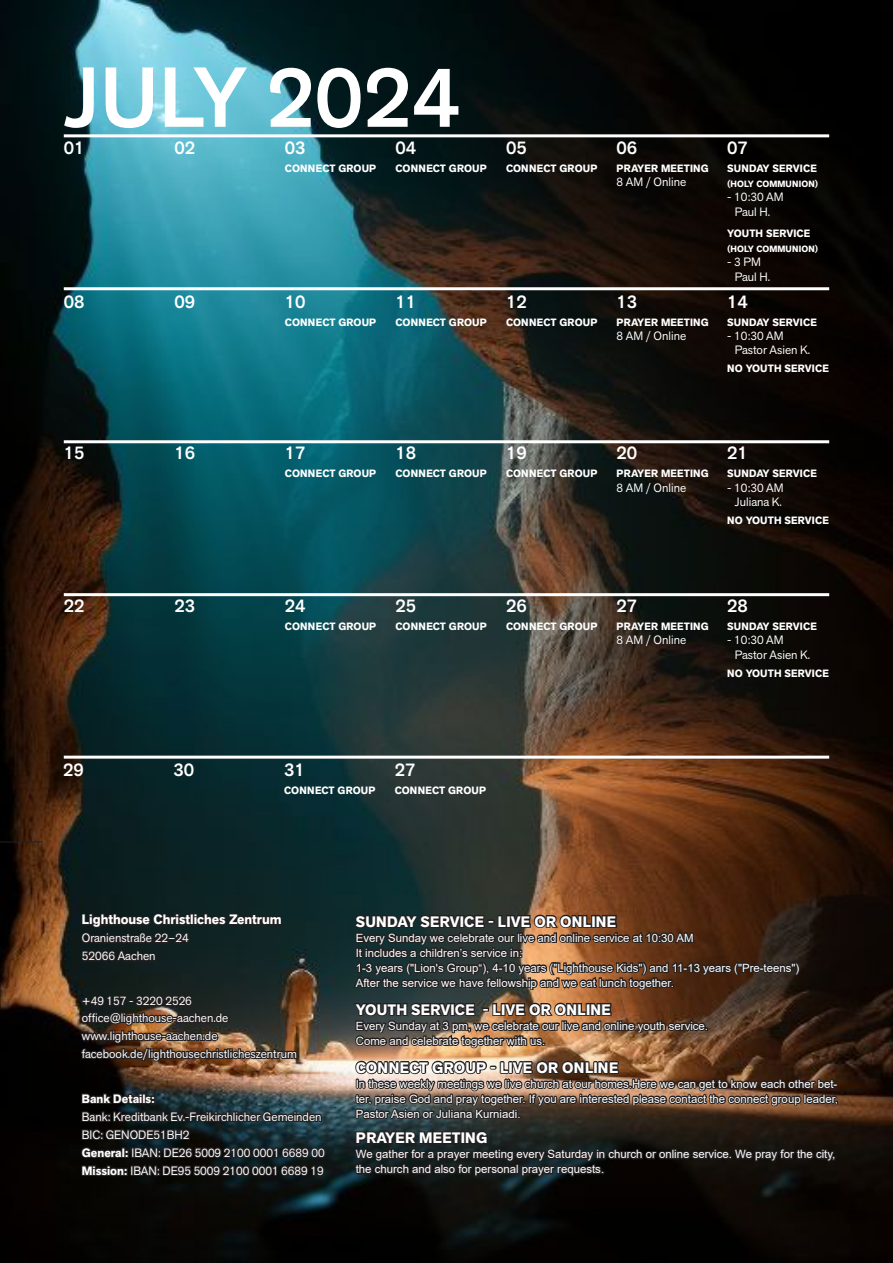
<style>
.page{position:relative;width:893px;height:1263px;background:#fff}
.page>*{position:absolute;margin:0;border:0;box-sizing:border-box;transform-origin:0 0}
.kalender_nebeninfo{font:500 84px "Akzid Grtsk Next";color:#fff}
.kalender_tag{font:500 18px "Akzid Grtsk Next";color:#fff}
.kalender_titel{font:500 18px "Akzid Grtsk Next";color:#fff}
.kalender_nebeninfo-2{font:500 18px "Akzid Grtsk Next";color:#fff}
.titel{font:700 15px "Akzid Grtsk Next";letter-spacing:.01em;color:#fff}
.text{font:700 15px "Akzid Grtsk Next";letter-spacing:.01em;color:#fff}
.titel-2{font:700 13.5px "Akzid Grtsk Next";color:#fff}
.text-2{font:12px "Akzid Grtsk Next";color:#fff}
.kalender_tag-2{font:12px "Akzid Grtsk Next";color:#fff}
.kalender_nebeninfo-3{font:12px "Akzid Grtsk Next";color:#fff}
.titel-3{font:12px "Akzid Grtsk Next";color:#fff}
.text-3{font:700 12px "Akzid Grtsk Next";color:#fff}
.text-4{font:11.4px/15px "Arial";color:#fff}
.kalender_titel-2{font:700 10.5px "Akzid Grtsk Next";letter-spacing:.01em;color:#fff}
.kalender_tag-3{font:700 10.5px "Akzid Grtsk Next";letter-spacing:.01em;color:#fff}
.kalender_tag-4{font:700 9px "Akzid Grtsk Next";letter-spacing:.01em;color:#fff}
.s1{font-weight:700}
</style>
<div class="page">
<img style="left:0;top:0;width:893px;height:1263px">
<hr style="left:0;top:842px;width:43px;height:1px;background:#231f20">
<hr style="left:64px;top:134px;width:765px;height:3px;background:#fff">
<hr style="left:64px;top:287px;width:765px;height:3px;background:#fff">
<hr style="left:64px;top:440px;width:765px;height:3px;background:#fff">
<hr style="left:64px;top:593px;width:765px;height:3px;background:#fff">
<hr style="left:64px;top:756px;width:765px;height:3px;background:#fff">
<img style="left:352px;top:901px;width:488px;height:280px">
<svg style="left:80px;top:912px;width:203px;height:54px;background:#152021"></svg>
<img style="left:79px;top:989px;width:219px;height:74px">
<svg style="left:77px;top:1091px;width:250px;height:91px;background:#1a2124"></svg>
<p class="kalender_nebeninfo" style="left:64px;top:43px;width:397px">JULY 2024</p>
<p class="kalender_tag" style="left:64px;top:136px;width:22px">01</p>
<p class="kalender_titel" style="left:174px;top:136px;width:22px">02</p>
<p class="kalender_tag" style="left:285px;top:136px;width:22px">03</p>
<p class="kalender_titel-2" style="left:285px;top:162px;width:93px">CONNECT GROUP</p>
<p class="kalender_tag" style="left:395px;top:136px;width:22px">04</p>
<p class="kalender_titel-2" style="left:395px;top:162px;width:93px">CONNECT GROUP</p>
<p class="kalender_nebeninfo-2" style="left:506px;top:136px;width:22px">05</p>
<p class="kalender_titel-2" style="left:506px;top:162px;width:93px">CONNECT GROUP</p>
<p class="kalender_tag" style="left:64px;top:290px;width:22px">08</p>
<p class="kalender_nebeninfo-2" style="left:174px;top:290px;width:22px">09</p>
<p class="kalender_tag" style="left:285px;top:290px;width:22px">10</p>
<p class="kalender_titel-2" style="left:285px;top:315px;width:93px">CONNECT GROUP</p>
<p class="kalender_tag" style="left:395px;top:290px;width:22px">11</p>
<p class="kalender_tag-3" style="left:395px;top:315px;width:93px">CONNECT GROUP</p>
<p class="kalender_tag" style="left:506px;top:290px;width:22px">12</p>
<p class="kalender_titel-2" style="left:506px;top:315px;width:93px">CONNECT GROUP</p>
<p class="kalender_tag" style="left:617px;top:136px;width:22px">06</p>
<p class="kalender_titel-2" style="left:617px;top:162px;width:94px">PRAYER MEETING</p>
<p class="kalender_nebeninfo-3" style="left:617px;top:174px;width:71px">8 AM / Online</p>
<p class="kalender_tag" style="left:617px;top:290px;width:22px">13</p>
<p class="kalender_titel-2" style="left:617px;top:315px;width:94px">PRAYER MEETING</p>
<p class="kalender_nebeninfo-3" style="left:617px;top:328px;width:71px">8 AM / Online</p>
<p class="kalender_titel" style="left:727px;top:136px;width:22px">07</p>
<p class="kalender_titel-2" style="left:727px;top:162px;width:91px">SUNDAY SERVICE</p>
<p class="kalender_tag-4" style="left:727px;top:178px;width:93px">(HOLY COMMUNION)</p>
<p class="kalender_tag-2" style="left:727px;top:189px;width:58px">- 10:30 AM</p>
<p class="kalender_tag-2" style="left:735px;top:204px;width:37px">Paul H.</p>
<p class="kalender_tag-3" style="left:727px;top:226px;width:85px">YOUTH SERVICE</p>
<p class="kalender_tag-4" style="left:727px;top:243px;width:93px">(HOLY COMMUNION)</p>
<p class="kalender_tag-2" style="left:727px;top:254px;width:35px">- 3 PM</p>
<p class="kalender_tag-2" style="left:735px;top:269px;width:37px">Paul H.</p>
<p class="kalender_tag" style="left:727px;top:290px;width:22px">14</p>
<p class="kalender_titel-2" style="left:727px;top:315px;width:91px">SUNDAY SERVICE</p>
<p class="kalender_tag-2" style="left:727px;top:328px;width:58px">- 10:30 AM</p>
<p class="kalender_tag-2" style="left:735px;top:342px;width:77px">Pastor Asien K.</p>
<p class="kalender_tag-3" style="left:727px;top:362px;width:103px">NO YOUTH SERVICE</p>
<p class="kalender_tag" style="left:64px;top:441px;width:22px">15</p>
<p class="kalender_titel" style="left:174px;top:441px;width:22px">16</p>
<p class="kalender_tag" style="left:285px;top:441px;width:22px">17</p>
<p class="kalender_titel-2" style="left:285px;top:467px;width:93px">CONNECT GROUP</p>
<p class="kalender_tag" style="left:395px;top:441px;width:22px">18</p>
<p class="kalender_titel-2" style="left:395px;top:467px;width:93px">CONNECT GROUP</p>
<p class="kalender_nebeninfo-2" style="left:506px;top:441px;width:22px">19</p>
<p class="kalender_titel-2" style="left:506px;top:467px;width:93px">CONNECT GROUP</p>
<p class="kalender_tag" style="left:617px;top:441px;width:22px">20</p>
<p class="kalender_titel-2" style="left:617px;top:467px;width:94px">PRAYER MEETING</p>
<p class="kalender_nebeninfo-3" style="left:617px;top:480px;width:71px">8 AM / Online</p>
<p class="kalender_tag" style="left:727px;top:441px;width:22px">21</p>
<p class="kalender_titel-2" style="left:727px;top:467px;width:91px">SUNDAY SERVICE</p>
<p class="kalender_tag-2" style="left:727px;top:480px;width:58px">- 10:30 AM</p>
<p class="kalender_tag-2" style="left:735px;top:494px;width:49px">Juliana K.</p>
<p class="kalender_tag-3" style="left:727px;top:514px;width:103px">NO YOUTH SERVICE</p>
<p class="kalender_tag" style="left:64px;top:594px;width:22px">22</p>
<p class="kalender_tag" style="left:174px;top:594px;width:22px">23</p>
<p class="kalender_tag" style="left:285px;top:594px;width:22px">24</p>
<p class="kalender_titel-2" style="left:285px;top:619px;width:93px">CONNECT GROUP</p>
<p class="kalender_tag" style="left:395px;top:594px;width:22px">25</p>
<p class="kalender_titel-2" style="left:395px;top:619px;width:93px">CONNECT GROUP</p>
<p class="kalender_titel" style="left:506px;top:594px;width:22px">26</p>
<p class="kalender_titel-2" style="left:506px;top:619px;width:93px">CONNECT GROUP</p>
<p class="kalender_tag" style="left:617px;top:594px;width:22px">27</p>
<p class="kalender_titel-2" style="left:617px;top:619px;width:94px">PRAYER MEETING</p>
<p class="kalender_nebeninfo-3" style="left:617px;top:632px;width:71px">8 AM / Online</p>
<p class="kalender_titel" style="left:727px;top:594px;width:22px">28</p>
<p class="kalender_titel-2" style="left:727px;top:619px;width:91px">SUNDAY SERVICE</p>
<p class="kalender_tag-2" style="left:727px;top:632px;width:58px">- 10:30 AM</p>
<p class="kalender_tag-2" style="left:735px;top:647px;width:77px">Pastor Asien K.</p>
<p class="kalender_tag-3" style="left:727px;top:666px;width:103px">NO YOUTH SERVICE</p>
<p class="kalender_tag" style="left:63px;top:757px;width:22px">29</p>
<p class="kalender_tag" style="left:174px;top:757px;width:22px">30</p>
<p class="kalender_tag" style="left:284px;top:757px;width:22px">31</p>
<p class="kalender_titel-2" style="left:284px;top:783px;width:93px">CONNECT GROUP</p>
<p class="kalender_tag" style="left:395px;top:757px;width:22px">27</p>
<p class="kalender_titel-2" style="left:395px;top:783px;width:93px">CONNECT GROUP</p>
<p class="titel-2" style="left:82px;top:911px;width:201px">Lighthouse Christliches Zentrum</p>
<p class="titel-3" style="left:82px;top:930px;width:109px">Oranienstraße 22–24</p>
<p class="text-2" style="left:82px;top:948px;width:75px">52066 Aachen</p>
<p class="text-2" style="left:82px;top:993px;width:112px">+49 157 - 3220 2526</p>
<p class="text-2" style="left:82px;top:1010px;width:148px">office@lighthouse-aachen.de</p>
<p class="text-2" style="left:82px;top:1028px;width:137px">www.lighthouse-aachen.de</p>
<p class="text-2" style="left:82px;top:1046px;width:217px">facebook.de/lighthousechristlicheszentrum</p>
<p class="text-3" style="left:82px;top:1091px;width:74px">Bank Details:</p>
<p class="text-2" style="left:82px;top:1109px;width:241px">Bank: Kreditbank Ev.-Freikirchlicher Gemeinden</p>
<p class="text-2" style="left:82px;top:1127px;width:109px">BIC: GENODE51BH2</p>
<p class="text-2" style="left:82px;top:1145px;width:244px"><span class="s1">General:</span> IBAN: DE26 5009 2100 0001 6689 00</p>
<p class="text-2" style="left:82px;top:1163px;width:243px"><span class="s1">Mission:</span> IBAN: DE95 5009 2100 0001 6689 19</p>
<p class="titel" style="left:356px;top:912px;width:262px">SUNDAY SERVICE - LIVE OR ONLINE</p>
<p class="text-4" style="left:356px;top:930px;width:339px">Every Sunday we celebrate our live and online service at 10:30 AM</p>
<p class="text-4" style="left:356px;top:945px;width:168px">It includes a children’s service in:</p>
<p class="text-4" style="left:356px;top:960px;width:445px">1-3 years ("Lion's Group“), 4-10 years ("Lighthouse Kids") and 11-13 years ("Pre-teens")</p>
<p class="text-4" style="left:356px;top:975px;width:320px">After the service we have fellowship and we eat lunch together.</p>
<p class="titel" style="left:356px;top:1000px;width:257px">YOUTH SERVICE - LIVE OR ONLINE</p>
<p class="text-4" style="left:356px;top:1018px;width:354px">Every Sunday at 3 pm, we celebrate our live and online youth service.</p>
<p class="text-4" style="left:356px;top:1033px;width:191px">Come and celebrate together with us.</p>
<p class="text" style="left:356px;top:1058px;width:264px">CONNECT GROUP - LIVE OR ONLINE</p>
<p class="text-4" style="left:356px;top:1076px;width:484px">In these weekly meetings we live church at our homes.Here we can get to know each other bet&shy;ter, praise God and pray together. If you are interested please contact the connect group leader,</p>
<p class="text-4" style="left:356px;top:1106px;width:166px">Pastor Asien or Juliana Kurniadi.</p>
<p class="titel" style="left:356px;top:1128px;width:133px">PRAYER MEETING</p>
<p class="text-4" style="left:356px;top:1147px;width:481px">We gather for a prayer meeting every Saturday in church or online service. We pray for the city, the church and also for personal prayer requests.</p>
</div>
